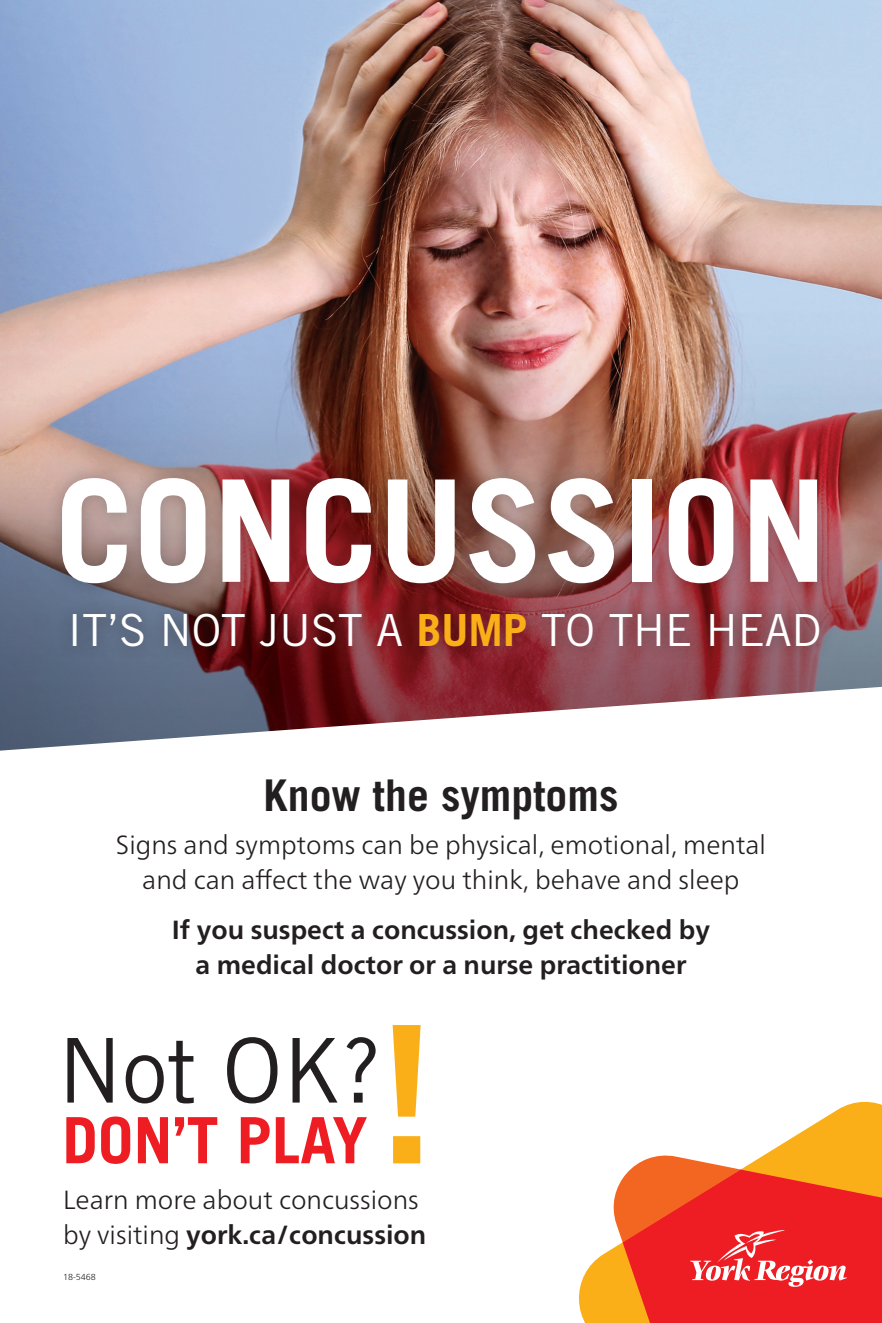
<style>
.page{position:relative;width:882px;height:1323px;background:#fff}
.page>*{position:absolute;margin:0;border:0;box-sizing:border-box;transform-origin:0 0}
.t1{font:700 191.62px "Trade Gothic LT Pro";color:#faaf18}
.t2{font:700 141.75px "Trade Gothic LT Pro";color:#fff}
.t3{font:89.42px "Trade Gothic LT Pro";color:#231f20}
.t4{font:700 63.88px "Trade Gothic LT Pro";color:#ee1d23}
.t5{font:44.27px "Trade Gothic LT Pro";color:#fff}
.t6{font:700 43.75px "Trade Gothic LT Pro";color:#231f20}
.t7{font:300 26.25px/35px "Frutiger Neue LT Pro";color:#231f20;text-align:center}
.t8{font:700 26.25px/35px "Frutiger Neue LT Pro";color:#231f20;text-align:center}
.t9{font:300 8.75px "Frutiger Neue LT Pro";color:#231f20}
.s1{font-weight:700;color:#faaf18}
.s2{font-weight:700}
</style>
<div class="page">
<img style="left:0;top:0;width:882px;height:751px">
<div style="left:45px;top:461px;width:790px;height:139px;background:#231f20;opacity:.25"></div>
<div style="left:56px;top:597px;width:780px;height:67px;background:#231f20;opacity:.25"></div>
<svg style="left:579px;top:1102px;width:303px;height:221px"></svg>
<svg style="left:623px;top:1170px;width:259px;height:153px;background:#f03a2c"></svg>
<h2 class="t2" style="left:55px;top:444px;width:774px">CONCUSSION</h2>
<h3 class="t5" style="left:68px;top:604px;width:755px">IT’S NOT JUST A <span class="s1">BUMP</span> TO THE HEAD</h3>
<h3 class="t6" style="left:264px;top:768px;width:356px">Know the symptoms</h3>
<p class="t7" style="left:116px;top:827px;width:652px">Signs and symptoms can be physical, emotional, mental and can affect the way you think, behave and sleep</p>
<p class="t8" style="left:172px;top:913px;width:540px">If you suspect a concussion, get checked by a medical doctor or a nurse practitioner</p>
<h1 class="t1" style="left:380px;top:977px;width:55px">!</h1>
<p class="t7" style="left:63px;top:1183px;width:365px;text-align:left">Learn more about concussions by visiting <span class="s2">york.ca/concussion</span></p>
<p class="t9" style="left:63px;top:1272px;width:35px">18-5468</p>
<h3 class="t3" style="left:58px;top:1017px;width:325px">Not OK?</h3>
<h3 class="t4" style="left:62px;top:1101px;width:307px">DON’T PLAY</h3>
</div>
